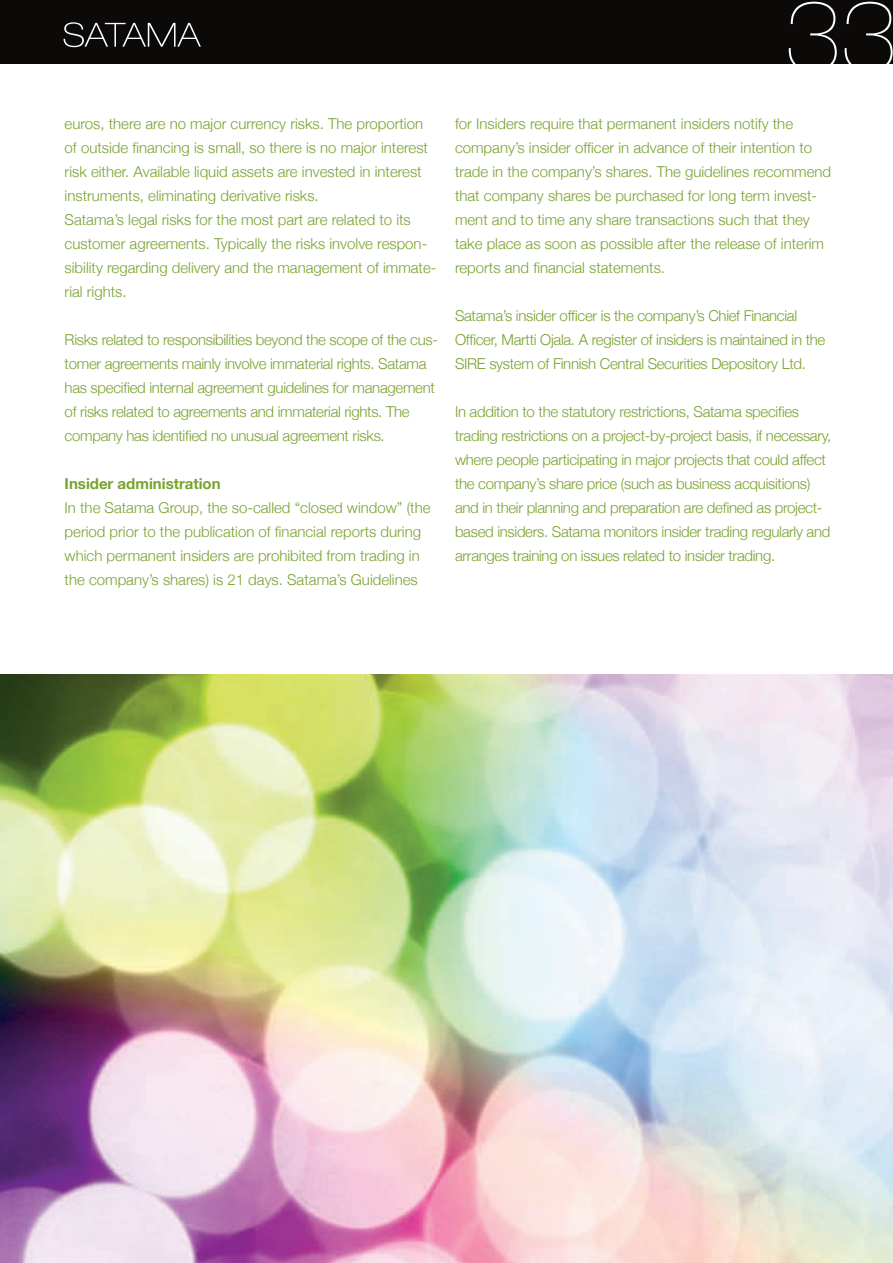
<style>
.page{position:relative;width:893px;height:1263px;background:#fff}
.page>*{position:absolute;margin:0;border:0;box-sizing:border-box;transform-origin:0 0}
.t1{font:200 100.5px "Helvetica Neue";color:#fff}
.t2{font:300 15px/24px "Helvetica Neue";color:#78a22d}
.t3{font:300 15px/24px "Helvetica Neue";letter-spacing:-.02em;color:#78a22d}
.t4{font:700 15px "Helvetica Neue";color:#78a22d}
</style>
<div class="page">
<img style="left:0;top:675px;width:893px;height:588px">
<div style="left:0;top:0;width:893px;height:64px;background:#0c0909"></div>
<svg style="left:64px;top:22px;width:137px;height:25px"></svg>
<h1 class="t1" style="left:785px;top:-22px;width:54px">33</h1>
<p class="t2" style="left:65px;top:112px;width:373px">euros, there are no major currency risks. The proportion of outside financing is small, so there is no major interest risk either. Available liquid assets are invested in interest instruments, eliminating derivative risks.<br>Satama’s legal risks for the most part are related to its customer agreements. Typically the risks involve respon&shy;sibility regarding delivery and the management of immate&shy;rial rights.</p>
<p class="t3" style="left:65px;top:328px;width:375px">Risks related to responsibilities beyond the scope of the cus&shy;tomer agreements mainly involve immaterial rights. Satama has specified internal agreement guidelines for management of risks related to agreements and immaterial rights. The company has identified no unusual agreement risks.</p>
<p class="t4" style="left:65px;top:475px;width:158px">Insider administration</p>
<p class="t2" style="left:65px;top:496px;width:367px">In the Satama Group, the so-called “closed window” (the period prior to the publication of financial reports during which permanent insiders are prohibited from trading in the company’s shares) is 21 days. Satama’s Guidelines</p>
<p class="t2" style="left:455px;top:112px;width:378px">for Insiders require that permanent insiders notify the company’s insider officer in advance of their intention to trade in the company’s shares. The guidelines recommend that company shares be purchased for long term invest&shy;ment and to time any share transactions such that they take place as soon as possible after the release of interim reports and financial statements.</p>
<p class="t3" style="left:455px;top:304px;width:372px">Satama’s insider officer is the company’s Chief Financial<br>Officer, Martti Ojala. A register of insiders is maintained in the<br>SIRE system of Finnish Central Securities Depository Ltd.</p>
<p class="t3" style="left:455px;top:400px;width:378px">In addition to the statutory restrictions, Satama specifies trading restrictions on a project-by-project basis, if necessary, where people participating in major projects that could affect the company’s share price (such as business acquisitions) and in their planning and preparation are defined as project&shy;based insiders. Satama monitors insider trading regularly and arranges training on issues related to insider trading.</p>
</div>
